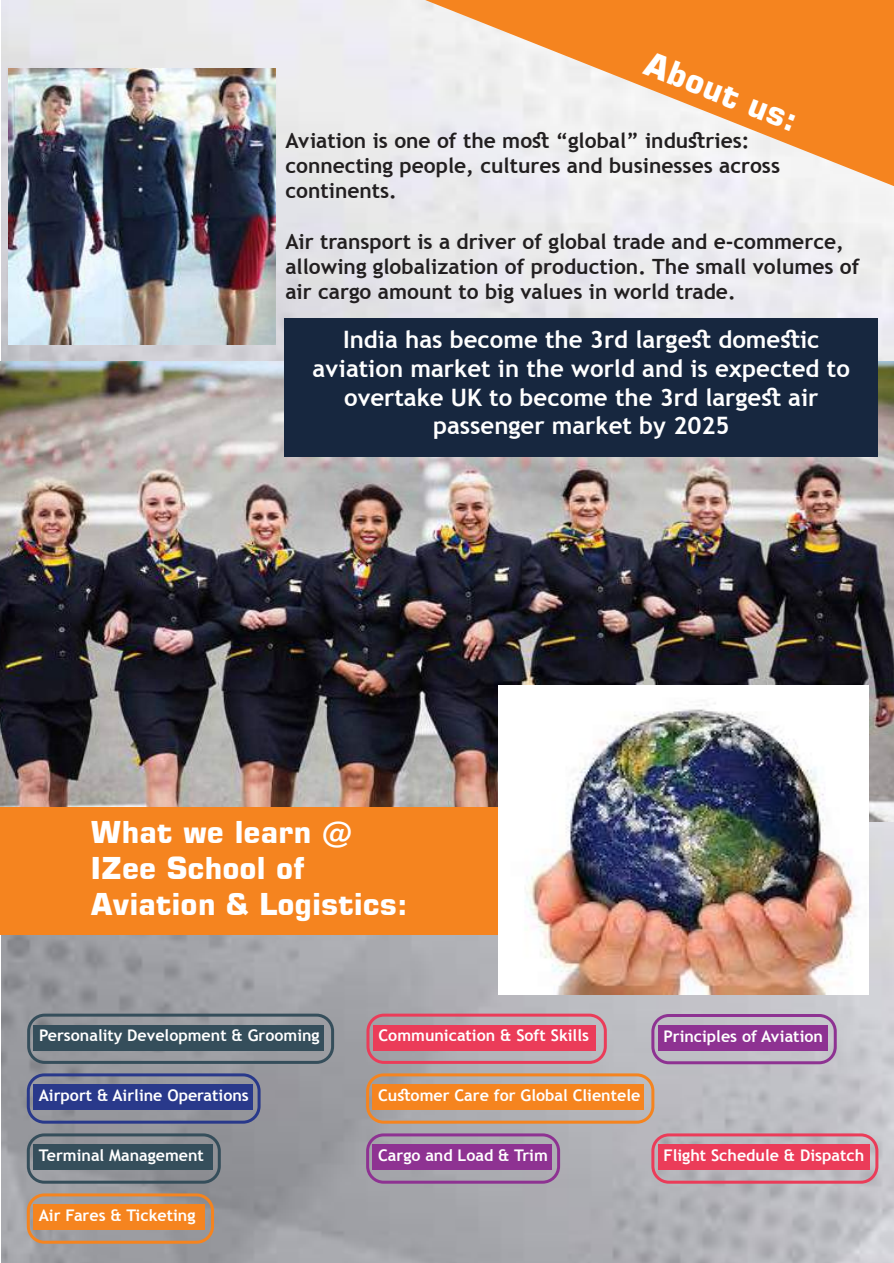
<style>
.page{position:relative;width:894px;height:1263px;background:#fff}
.page>*{position:absolute;margin:0;border:0;box-sizing:border-box;transform-origin:0 0}
.t1{font:700 33px "Square 721 BT";color:#fff}
.t2{font:700 30px/36px "Square 721 BT";color:#fff}
.t3{font:700 24px/28.8px "Trebuchet MS";color:#fff;text-align:center}
.t4{font:700 21px/25.2px "Trebuchet MS";color:#221f20}
.t5{font:700 16.05px "Trebuchet MS";color:#fff}
</style>
<div class="page">
<img style="left:1px;top:0;width:892px;height:1263px">
<svg style="left:425px;top:0;width:468px;height:186px"></svg>
<img style="left:0;top:361px;width:893px;height:460px">
<img style="left:9px;top:69px;width:266px;height:275px">
<div style="left:284px;top:318px;width:593px;height:139px;background:#17273f"></div>
<div style="left:27px;top:1013px;width:307px;height:51px;border:3px solid #354e5b;border-radius:16px"></div>
<div style="left:34px;top:1024px;width:290px;height:26px;background:#354e5b"></div>
<div style="left:366px;top:1013px;width:240px;height:51px;border:3px solid #eb3c59;border-radius:16px"></div>
<div style="left:373px;top:1024px;width:222px;height:26px;background:#eb3c59"></div>
<div style="left:651px;top:1014px;width:185px;height:50px;border:3px solid #8e3292;border-radius:16px"></div>
<div style="left:657px;top:1025px;width:170px;height:25px;background:#8e3292"></div>
<div style="left:27px;top:1073px;width:233px;height:50px;border:3px solid #29398b;border-radius:16px"></div>
<div style="left:33px;top:1084px;width:219px;height:26px;background:#29398b"></div>
<div style="left:27px;top:1133px;width:194px;height:50px;border:3px solid #354e5b;border-radius:16px"></div>
<div style="left:33px;top:1144px;width:179px;height:26px;background:#354e5b"></div>
<div style="left:27px;top:1193px;width:187px;height:50px;border:3px solid #f5841f;border-radius:16px"></div>
<div style="left:33px;top:1204px;width:172px;height:26px;background:#f5841f"></div>
<div style="left:366px;top:1133px;width:194px;height:50px;border:3px solid #8e3292;border-radius:16px"></div>
<div style="left:372px;top:1144px;width:179px;height:26px;background:#8e3292"></div>
<div style="left:651px;top:1133px;width:227px;height:50px;border:3px solid #eb3c59;border-radius:16px"></div>
<div style="left:657px;top:1144px;width:212px;height:26px;background:#eb3c59"></div>
<div style="left:366px;top:1073px;width:288px;height:50px;border:3px solid #f5841f;border-radius:16px"></div>
<div style="left:372px;top:1084px;width:272px;height:26px;background:#f5841f"></div>
<div style="left:0;top:807px;width:533px;height:128px;background:#f5841f"></div>
<img style="left:498px;top:685px;width:370px;height:309px">
<h1 class="t1" style="left:652px;top:44px;width:163px;rotate:21deg">About us:</h1>
<p class="t4" style="left:285px;top:128px;width:496px">Aviation is one of the most “global” industries: connecting people, cultures and businesses across continents.</p>
<p class="t4" style="left:285px;top:228px;width:575px">Air transport is a driver of global trade and e-commerce, allowing globalization of production. The small volumes of air cargo amount to big values in world trade.</p>
<p class="t3" style="left:312px;top:325px;width:538px">India has become the 3rd largest domestic aviation market in the world and is expected to overtake UK to become the 3rd largest air passenger market by 2025</p>
<h2 class="t2" style="left:90px;top:814px;width:318px">What we learn @<br>IZee School of<br>Aviation &amp; Logistics:</h2>
<p class="t5" style="left:39px;top:1025px;width:282px">Personality Development &amp; Grooming</p>
<p class="t5" style="left:378px;top:1025px;width:212px">Communication &amp; Soft Skills</p>
<p class="t5" style="left:663px;top:1025px;width:161px">Principles of Aviation</p>
<p class="t5" style="left:39px;top:1085px;width:211px">Airport &amp; Airline Operations</p>
<p class="t5" style="left:39px;top:1145px;width:167px">Terminal Management</p>
<p class="t5" style="left:39px;top:1205px;width:158px">Air Fares &amp; Ticketing</p>
<p class="t5" style="left:378px;top:1085px;width:263px">Customer Care for Global Clientele</p>
<p class="t5" style="left:378px;top:1145px;width:171px">Cargo and Load &amp; Trim</p>
<p class="t5" style="left:663px;top:1145px;width:202px">Flight Schedule &amp; Dispatch</p>
</div>
